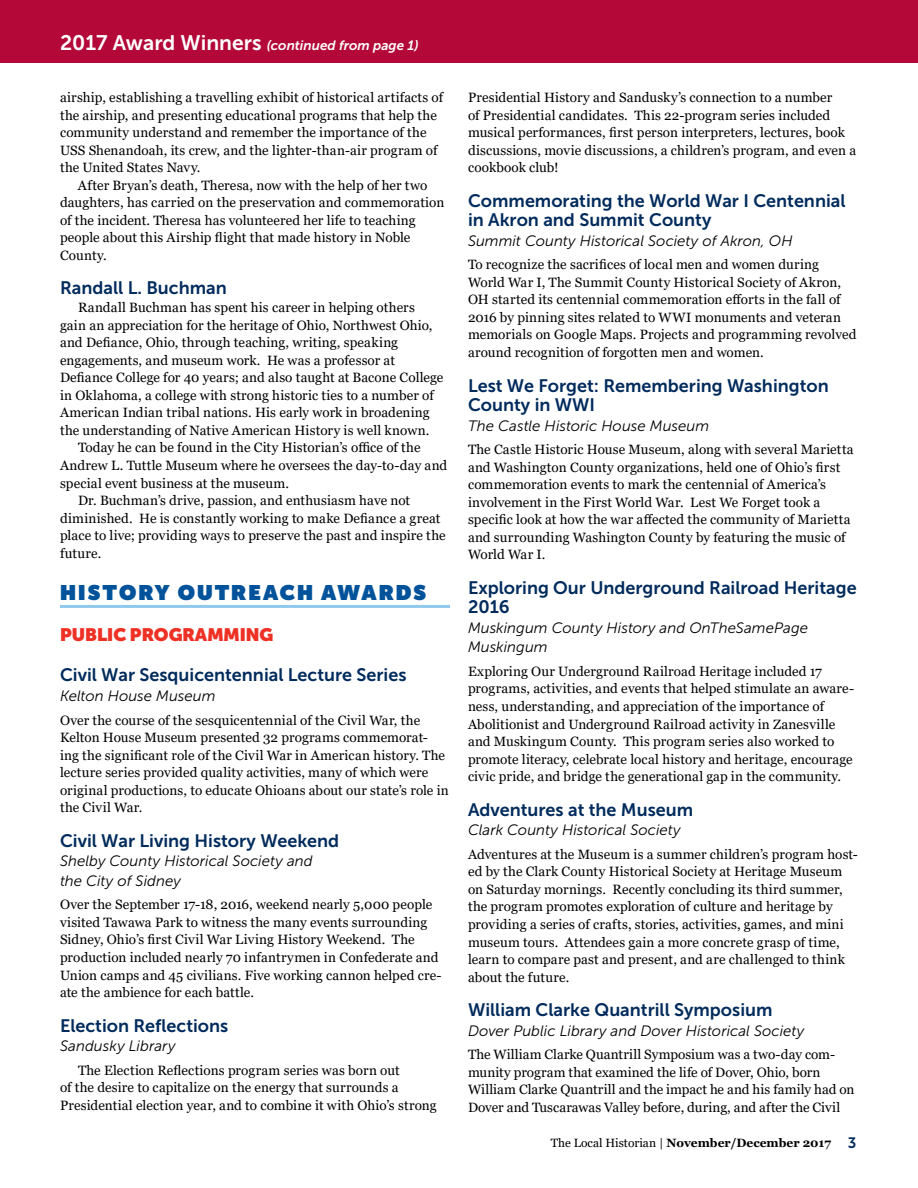
<style>
.page{position:relative;width:918px;height:1188px;background:#fff}
.page>*{position:absolute;margin:0;border:0;box-sizing:border-box;transform-origin:0 0}
.t1{font:900 21px "Museo Sans Display";letter-spacing:.095em;color:#00539b}
.t2{font:18px/19.5px "Museo Sans 700";color:#002b5c}
.t3{font:900 18px "Museo Sans Display";color:#ee3124}
.t4{font:italic 15px/19.5px "Museo Sans 300";color:#000}
.t5{font:13.5px/17.5px "Georgia";letter-spacing:.01em;color:#000}
.t6{font:italic 13.5px "Museo Sans 700";color:#fff}
.t7{font:700 12px "Georgia";color:#000}
.s1{font-style:normal;font-size:21px}
.s2{font-weight:400}
.s3{font-family:"Museo Sans 700";font-weight:400;font-size:15px;color:#002b5c}
</style>
<div class="page">
<div style="left:0;top:0;width:918px;height:63px;background:#b30838"></div>
<hr style="left:60px;top:605px;width:390px;height:3px;background:#91c9ed">
<p class="t6" style="left:60px;top:38px;width:360px"><span class="s1">2017 Award Winners</span> (continued from page 1)</p>
<p class="t5" style="left:60px;top:89px;width:385px">airship, establishing a travelling exhibit of historical artifacts of the airship, and presenting educational programs that help the community understand and remember the importance of the USS Shenandoah, its crew, and the lighter-than-air program of the United States Navy.</p>
<p class="t5" style="left:60px;top:177px;width:386px;text-indent:18px">After Bryan’s death, Theresa, now with the help of her two daughters, has carried on the preservation and commemoration of the incident. Theresa has volunteered her life to teaching people about this Airship flight that made history in Noble County.</p>
<h2 class="t2" style="left:60px;top:278px;width:168px">Randall L. Buchman</h2>
<p class="t5" style="left:78px;top:299px;width:338px">Randall Buchman has spent his career in helping others</p>
<p class="t5" style="left:60px;top:316px;width:374px">gain an appreciation for the heritage of Ohio, Northwest Ohio,</p>
<p class="t5" style="left:60px;top:334px;width:340px">and Defiance, Ohio, through teaching, writing, speaking</p>
<p class="t5" style="left:60px;top:352px;width:336px">engagements, and museum work. He was a professor at</p>
<p class="t5" style="left:60px;top:369px;width:385px">Defiance College for 40 years; and also taught at Bacone College</p>
<p class="t5" style="left:60px;top:387px;width:375px">in Oklahoma, a college with strong historic ties to a number of</p>
<p class="t5" style="left:60px;top:404px;width:371px">American Indian tribal nations. His early work in broadening</p>
<p class="t5" style="left:60px;top:422px;width:371px">the understanding of Native American History is well known.</p>
<p class="t5" style="left:78px;top:439px;width:344px">Today he can be found in the City Historian’s office of the</p>
<p class="t5" style="left:60px;top:457px;width:389px">Andrew L. Tuttle Museum where he oversees the day-to-day and</p>
<p class="t5" style="left:60px;top:474px;width:231px">special event business at the museum.</p>
<p class="t5" style="left:78px;top:492px;width:334px">Dr. Buchman’s drive, passion, and enthusiasm have not</p>
<p class="t5" style="left:60px;top:509px;width:382px">diminished. He is constantly working to make Defiance a great</p>
<p class="t5" style="left:60px;top:527px;width:387px">place to live; providing ways to preserve the past and inspire the</p>
<p class="t5" style="left:60px;top:545px;width:43px">future.</p>
<h1 class="t1" style="left:60px;top:581px;width:368px">HISTORY OUTREACH AWARDS</h1>
<h2 class="t3" style="left:60px;top:624px;width:215px">PUBLIC PROGRAMMING</h2>
<h2 class="t2" style="left:60px;top:665px;width:348px">Civil War Sesquicentennial Lecture Series</h2>
<p class="t4" style="left:60px;top:686px;width:157px">Kelton House Museum</p>
<p class="t5" style="left:60px;top:711px;width:390px">Over the course of the sesquicentennial of the Civil War, the Kelton House Museum presented 32 programs commemorat&shy;ing the significant role of the Civil War in American history. The lecture series provided quality activities, many of which were original productions, to educate Ohioans about our state’s role in the Civil War.</p>
<h2 class="t2" style="left:60px;top:831px;width:281px">Civil War Living History Weekend</h2>
<p class="t4" style="left:60px;top:851px;width:254px">Shelby County Historical Society and the City of Sidney</p>
<p class="t5" style="left:60px;top:896px;width:383px">Over the September 17-18, 2016, weekend nearly 5,000 people visited Tawawa Park to witness the many events surrounding Sidney, Ohio’s first Civil War Living History Weekend. The production included nearly 70 infantrymen in Confederate and Union camps and 45 civilians. Five working cannon helped cre&shy;ate the ambience for each battle.</p>
<h2 class="t2" style="left:60px;top:1016px;width:170px">Election Reflections</h2>
<p class="t4" style="left:60px;top:1036px;width:117px">Sandusky Library</p>
<p class="t5" style="left:60px;top:1061px;width:378px;text-indent:18px">The Election Reflections program series was born out<br>of the desire to capitalize on the energy that surrounds a<br>Presidential election year, and to combine it with Ohio’s strong</p>
<p class="t5" style="left:468px;top:89px;width:390px">Presidential History and Sandusky’s connection to a number<br>of Presidential candidates. This 22-program series included musical performances, first person interpreters, lectures, book discussions, movie discussions, a children’s program, and even a cookbook club!</p>
<h2 class="t2" style="left:468px;top:191px;width:379px">Commemorating the World War I Centennial in Akron and Summit County</h2>
<p class="t4" style="left:468px;top:231px;width:326px">Summit County Historical Society of Akron, OH</p>
<p class="t5" style="left:468px;top:256px;width:390px">To recognize the sacrifices of local men and women during World War I, The Summit County Historical Society of Akron, OH started its centennial commemoration efforts in the fall of 2016 by pinning sites related to WWI monuments and veteran memorials on Google Maps. Projects and programming revolved around recognition of forgotten men and women.</p>
<h2 class="t2" style="left:468px;top:376px;width:362px">Lest We Forget: Remembering Washington<br>County in WWI</h2>
<p class="t4" style="left:468px;top:416px;width:243px">The Castle Historic House Museum</p>
<p class="t5" style="left:468px;top:441px;width:387px">The Castle Historic House Museum, along with several Marietta and Washington County organizations, held one of Ohio’s first commemoration events to mark the centennial of America’s involvement in the First World War. Lest We Forget took a specific look at how the war affected the community of Marietta and surrounding Washington County by featuring the music of World War I.</p>
<h2 class="t2" style="left:468px;top:578px;width:390px">Exploring Our Underground Railroad Heritage<br>2016</h2>
<p class="t4" style="left:468px;top:618px;width:342px">Muskingum County History and OnTheSamePage<br>Muskingum</p>
<p class="t5" style="left:468px;top:663px;width:388px">Exploring Our Underground Railroad Heritage included 17 programs, activities, and events that helped stimulate an aware&shy;ness, understanding, and appreciation of the importance of Abolitionist and Underground Railroad activity in Zanesville and Muskingum County. This program series also worked to promote literacy, celebrate local history and heritage, encourage civic pride, and bridge the generational gap in the community.</p>
<h2 class="t2" style="left:468px;top:800px;width:227px">Adventures at the Museum</h2>
<p class="t4" style="left:468px;top:820px;width:214px">Clark County Historical Society</p>
<p class="t5" style="left:468px;top:846px;width:392px">Adventures at the Museum is a summer children’s program host&shy;ed by the Clark County Historical Society at Heritage Museum on Saturday mornings. Recently concluding its third summer, the program promotes exploration of culture and heritage by providing a series of crafts, stories, activities, games, and mini museum tours. Attendees gain a more concrete grasp of time, learn to compare past and present, and are challenged to think about the future.</p>
<h2 class="t2" style="left:468px;top:1000px;width:306px">William Clarke Quantrill Symposium</h2>
<p class="t4" style="left:468px;top:1021px;width:338px">Dover Public Library and Dover Historical Society</p>
<p class="t5" style="left:468px;top:1046px;width:388px">The William Clarke Quantrill Symposium was a two-day com&shy;munity program that examined the life of Dover, Ohio, born William Clarke Quantrill and the impact he and his family had on Dover and Tuscarawas Valley before, during, and after the Civil</p>
<p class="t7" style="left:551px;top:1136px;width:307px"><span class="s2">The Local Historian |</span> November/December 2017 <span class="s3">3</span></p>
</div>
